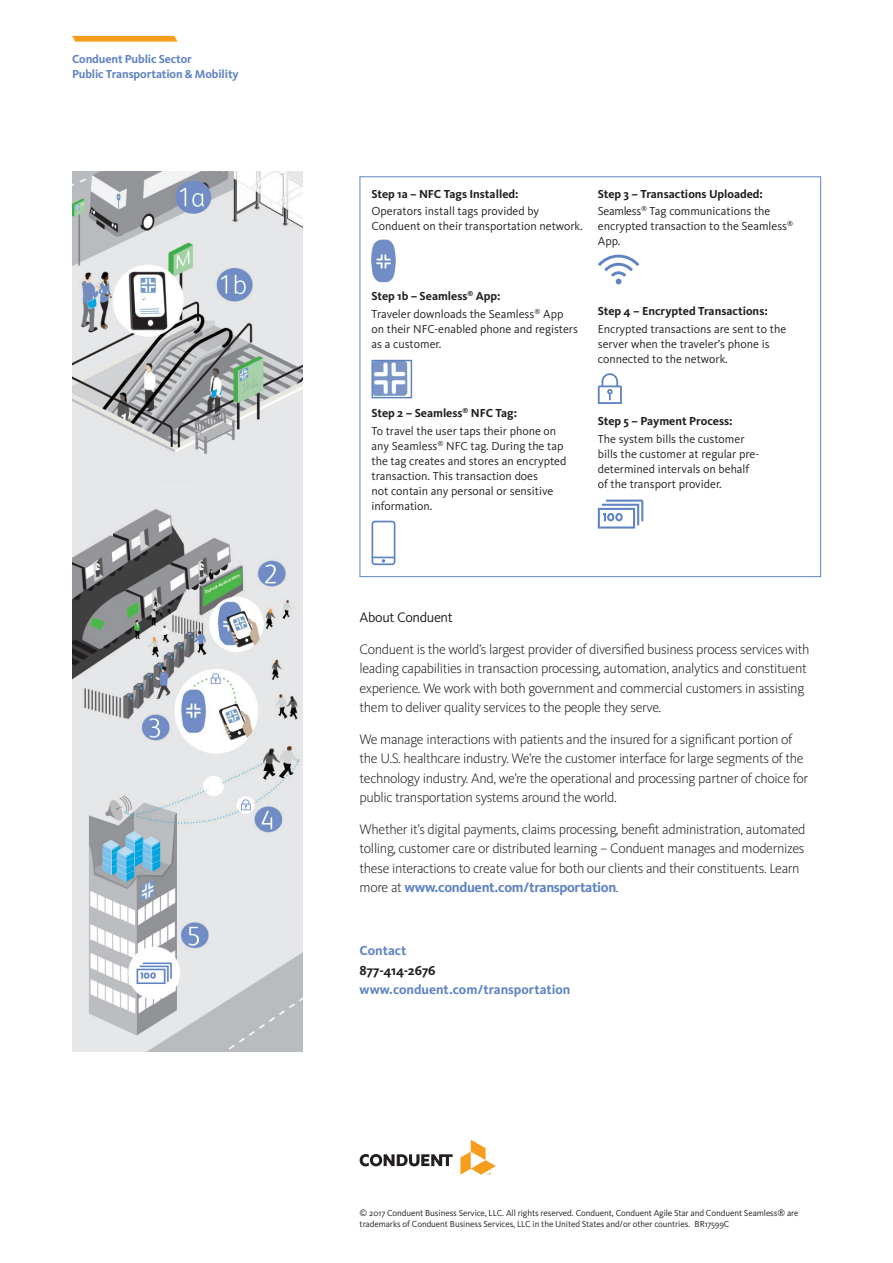
<style>
.page{position:relative;width:893px;height:1263px;background:#fff}
.page>*{position:absolute;margin:0;border:0;box-sizing:border-box;transform-origin:0 0}
.Body_text{font:300 14.25px/19.5px "Kievit Pro";letter-spacing:-.025em;color:#231f20}
.Web_address_call_to{font:14.25px "Kievit Pro";letter-spacing:-.025em;color:#231f20}
.t1{font:700 13.5px "Kievit Pro";color:#5f84c3}
.t2{font:700 13.5px "Kievit Pro";color:#231f20}
.Sidebar_text{font:12px/15px "Kievit Pro";color:#231f20}
.Sidebar_subhead{font:700 12px "Kievit Pro";color:#231f20}
.Business_sector{font:700 12px "Kievit Pro";letter-spacing:-.01em;color:#5f84c3}
.Legal{font:9px/10.5px "Kievit Pro";letter-spacing:-.01em;color:#231f20}
.s1{font-weight:700;color:#5f84c3}
</style>
<div class="page">
<svg style="left:72px;top:36px;width:106px;height:6px"></svg>
<svg style="left:360px;top:1154px;width:93px;height:12px"></svg>
<svg style="left:460px;top:1140px;width:36px;height:35px"></svg>
<img style="left:72px;top:171px;width:231px;height:880px">
<img style="left:371px;top:239px;width:25px;height:44px">
<img style="left:374px;top:363px;width:34px;height:32px">
<div style="left:371px;top:360px;width:41px;height:38px;border:2px solid #5f84c3"></div>
<svg style="left:371px;top:521px;width:24px;height:44px"></svg>
<svg style="left:598px;top:255px;width:41px;height:29px"></svg>
<svg style="left:598px;top:373px;width:24px;height:31px"></svg>
<svg style="left:598px;top:500px;width:45px;height:29px"></svg>
<p class="Business_sector" style="left:72px;top:52px;width:121px">Conduent Public Sector</p>
<p class="Business_sector" style="left:72px;top:67px;width:168px">Public Transportation &amp; Mobility</p>
<p class="Sidebar_subhead" style="left:371px;top:186px;width:149px">Step 1a – NFC Tags Installed:</p>
<p class="Sidebar_text" style="left:371px;top:204px;width:213px">Operators install tags provided by<br>Conduent on their transportation network.</p>
<p class="Sidebar_subhead" style="left:598px;top:186px;width:167px">Step 3 – Transactions Uploaded:</p>
<p class="Sidebar_text" style="left:598px;top:204px;width:197px">Seamless<sup>®</sup> Tag communications the encrypted transaction to the Seamless<sup>®<br></sup>App.</p>
<p class="Sidebar_subhead" style="left:371px;top:289px;width:131px">Step 1b – Seamless<sup>®</sup> App:</p>
<p class="Sidebar_text" style="left:371px;top:306px;width:208px">Traveler downloads the Seamless<sup>®</sup> App on their NFC-enabled phone and registers as a customer.</p>
<p class="Sidebar_subhead" style="left:598px;top:304px;width:172px">Step 4 – Encrypted Transactions:</p>
<p class="Sidebar_text" style="left:598px;top:321px;width:190px">Encrypted transactions are sent to the server when the traveler’s phone is connected to the network.</p>
<p class="Sidebar_subhead" style="left:371px;top:406px;width:147px">Step 2 – Seamless<sup>®</sup> NFC Tag:</p>
<p class="Sidebar_text" style="left:371px;top:424px;width:196px">To travel the user taps their phone on any Seamless<sup>®</sup> NFC tag. During the tap the tag creates and stores an encrypted transaction. This transaction does<br>not contain any personal or sensitive information.</p>
<p class="Sidebar_subhead" style="left:598px;top:414px;width:136px">Step 5 – Payment Process:</p>
<p class="Sidebar_text" style="left:598px;top:431px;width:163px">The system bills the customer bills the customer at regular pre&shy;determined intervals on behalf of the transport provider.</p>
<p class="Web_address_call_to" style="left:360px;top:609px;width:95px">About Conduent</p>
<p class="Body_text" style="left:360px;top:639px;width:452px">Conduent is the world’s largest provider of diversified business process services with leading capabilities in transaction processing, automation, analytics and constituent experience. We work with both government and commercial customers in assisting them to deliver quality services to the people they serve.</p>
<p class="Body_text" style="left:360px;top:729px;width:450px">We manage interactions with patients and the insured for a significant portion of the U.S. healthcare industry. We’re the customer interface for large segments of the technology industry. And, we’re the operational and processing partner of choice for public transportation systems around the world.</p>
<p class="Body_text" style="left:360px;top:819px;width:447px">Whether it’s digital payments, claims processing, benefit administration, automated tolling, customer care or distributed learning – Conduent manages and modernizes these interactions to create value for both our clients and their constituents. Learn more at <span class="s1">www.conduent.com/transportation</span>.</p>
<p class="t1" style="left:360px;top:942px;width:48px">Contact</p>
<p class="t2" style="left:360px;top:962px;width:78px">877-414-2676</p>
<p class="t1" style="left:360px;top:981px;width:212px">www.conduent.com/transportation</p>
<p class="Legal" style="left:360px;top:1208px;width:440px">© 2017 Conduent Business Service, LLC. All rights reserved. Conduent, Conduent Agile Star and Conduent Seamless® are trademarks of Conduent Business Services, LLC in the United States and/or other countries. BR17599C</p>
</div>
